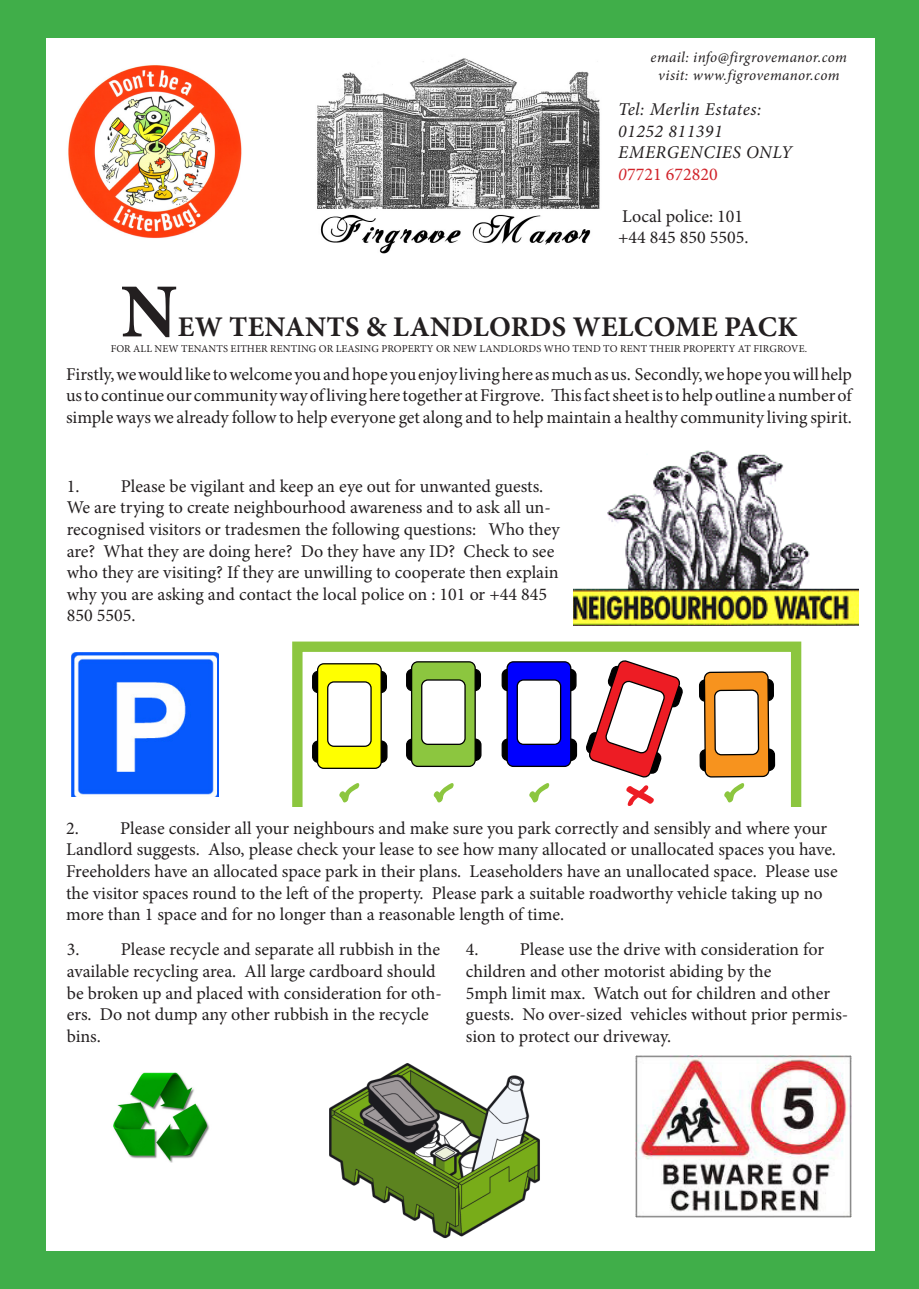
<style>
.page{position:relative;width:919px;height:1289px;background:#fff}
.page>*{position:absolute;margin:0;border:0;box-sizing:border-box;transform-origin:0 0}
.t1{font:700 76.5px "Minion Pro";color:#231f20}
.t2{font:700 28.5px "Minion Pro";letter-spacing:.01em;color:#231f20}
.t3{font:18px/21.6px "Minion Pro";color:#231f20}
.t4{font:italic 18px/21.6px "Minion Pro";letter-spacing:.03em;color:#231f20}
.t5{font:italic 15px/18px "Minion Pro";letter-spacing:.025em;color:#231f20;text-align:center}
.t6{font:10.5px "Minion Pro";letter-spacing:.01em;color:#231f20}
.s1{color:#d1232a}
.s2{font-style:normal;color:#d1232a}
</style>
<div class="page">
<div style="left:0;top:0;width:918px;height:38px;background:#40ae49"></div>
<img style="left:113px;top:1072px;width:96px;height:90px">
<img style="left:317px;top:58px;width:283px;height:196px">
<img style="left:71px;top:652px;width:147px;height:144px">
<svg style="left:292px;top:641px;width:509px;height:165px"></svg>
<svg style="left:337px;top:781px;width:23px;height:23px"></svg>
<svg style="left:432px;top:781px;width:22px;height:23px"></svg>
<svg style="left:527px;top:781px;width:23px;height:23px"></svg>
<svg style="left:703px;top:641px;width:67px;height:165px"></svg>
<svg style="left:624px;top:783px;width:31px;height:23px"></svg>
<img style="left:329px;top:1063px;width:211px;height:176px">
<img style="left:68px;top:65px;width:174px;height:173px">
<img style="left:574px;top:450px;width:284px;height:175px">
<div style="left:0;top:1251px;width:918px;height:37px;background:#40ae49"></div>
<img style="left:635px;top:1055px;width:216px;height:162px">
<div style="left:0;top:18px;width:45px;height:1270px;background:#40ae49"></div>
<div style="left:875px;top:0;width:43px;height:1288px;background:#40ae49"></div>
<p class="t5" style="left:650px;top:48px;width:198px">email: info@firgrovemanor.com visit: www.figrovemanor.com</p>
<p class="t4" style="left:618px;top:98px;width:175px">Tel: Merlin Estates:<br>01252 811391<br>EMERGENCIES ONLY<br><span class="s1">0</span><span class="s2">7721 672820</span></p>
<p class="t3" style="left:618px;top:205px;width:132px">Local police: 101 +44 845 850 5505.</p>
<h1 class="t1" style="left:121px;top:258px;width:58px">N</h1>
<h2 class="t2" style="left:178px;top:307px;width:621px">EW TENANTS &amp; LANDLORDS WELCOME PACK</h2>
<p class="t6" style="left:111px;top:341px;width:698px">For all new Tenants either renting or leasing property or new Landlords who tend to rent their property at Firgrove.</p>
<p class="t3" style="left:66px;top:363px;width:787px;text-align:justify">Firstly, we would like to welcome you and hope you enjoy living here as much as us. Secondly, we hope you will help us to continue our community way of living here together at Firgrove. This fact sheet is to help outline a number of simple ways we already follow to help everyone get along and to help maintain a healthy community living spirit.</p>
<p class="t3" style="left:67px;top:475px;width:495px">1. Please be vigilant and keep an eye out for unwanted guests.<br>We are trying to create neighbourhood awareness and to ask all un&shy;recognised visitors or tradesmen the following questions: Who they are? What they are doing here? Do they have any ID? Check to see who they are visiting? If they are unwilling to cooperate then explain why you are asking and contact the local police on : 101 or +44 845<br>850 5505.</p>
<p class="t3" style="left:66px;top:817px;width:773px">2. Please consider all your neighbours and make sure you park correctly and sensibly and where your Landlord suggests. Also, please check your lease to see how many allocated or unallocated spaces you have.<br>Freeholders have an allocated space park in their plans. Leaseholders have an unallocated space. Please use the visitor spaces round to the left of the property. Please park a suitable roadworthy vehicle taking up no more than 1 space and for no longer than a reasonable length of time.</p>
<p class="t3" style="left:466px;top:938px;width:384px">4. Please use the drive with consideration for children and other motorist abiding by the<br>5mph limit max. Watch out for children and other guests. No over-sized vehicles without prior permis&shy;sion to protect our driveway.</p>
<p class="t3" style="left:67px;top:938px;width:376px">3. Please recycle and separate all rubbish in the available recycling area. All large cardboard should be broken up and placed with consideration for oth&shy;ers. Do not dump any other rubbish in the recycle bins.</p>
</div>
